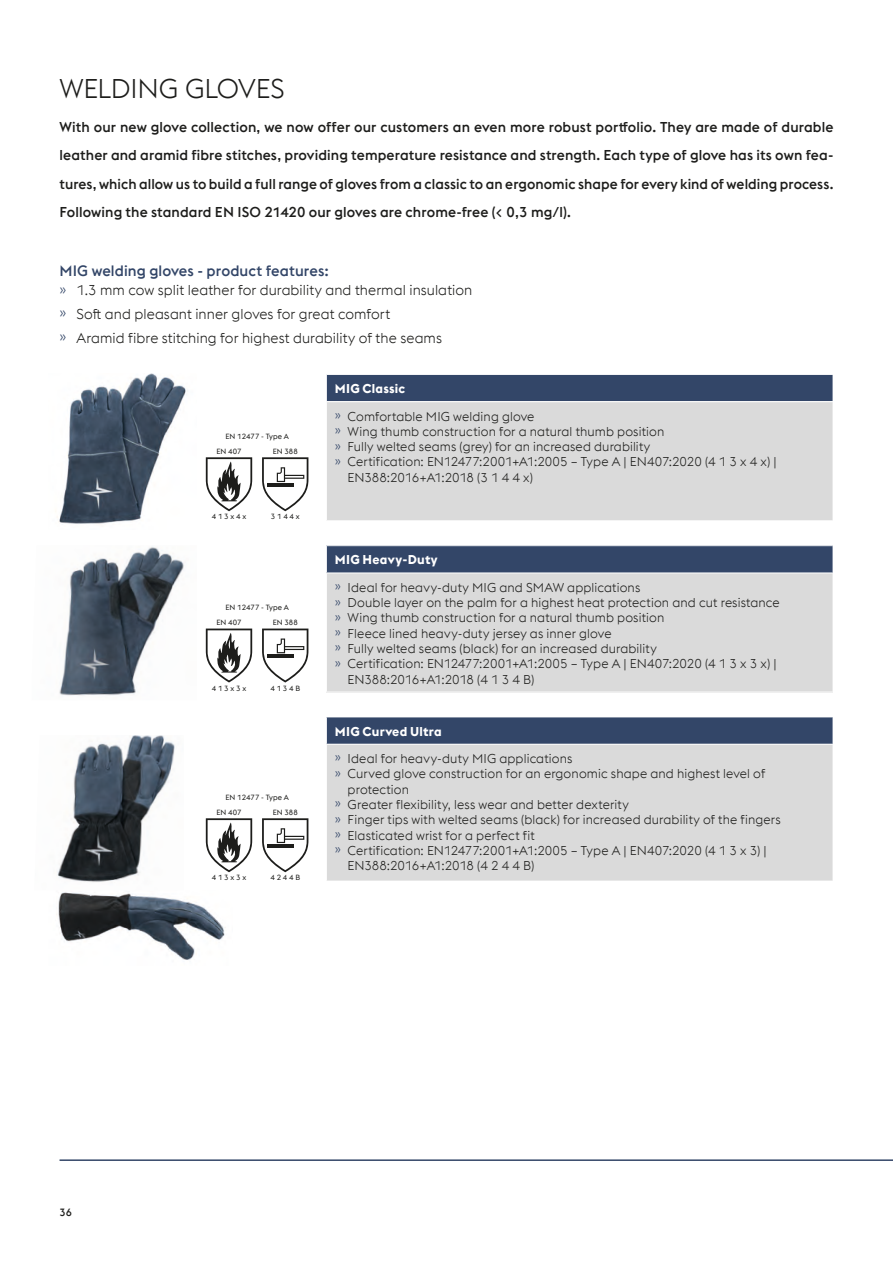
<style>
.page{position:relative;width:893px;height:1263px;background:#fff}
.page>*{position:absolute;margin:0;border:0;box-sizing:border-box;transform-origin:0 0}
.t1{font:300 27px "voestalpine";letter-spacing:-.01em;color:#1d1d1b}
.t2{font:500 15px "voestalpine";letter-spacing:.005em;color:#334668}
.t3{font:500 14.25px/28.5px "voestalpine";letter-spacing:.005em;color:#1d1d1b;text-align:justify}
.t4{font:300 14.25px/23.7px "voestalpine";letter-spacing:.005em;color:#1d1d1b}
.t5{font:300 12.75px/27.3px "voestalpine";letter-spacing:.01em;color:#1d1d1b}
.t6{font:300 12.75px "voestalpine";letter-spacing:-.015em;color:#1d1d1b}
.t7{font:500 10.5px "voestalpine";color:#1d1d1b}
.t8{font:7.5px "voestalpine";color:#1d1d1b}
.s1{color:#334668}
.s2{font-weight:700;color:#fff}
</style>
<div class="page">
<hr style="left:60px;top:1159px;width:833px;height:2px;background:#334668">
<img style="left:56px;top:892px;width:170px;height:68px">
<img style="left:59px;top:546px;width:125px;height:150px">
<img style="left:57px;top:735px;width:118px;height:147px">
<img style="left:57px;top:374px;width:129px;height:150px">
<svg style="left:262px;top:457px;width:46px;height:54px"></svg>
<svg style="left:206px;top:457px;width:46px;height:54px"></svg>
<svg style="left:262px;top:628px;width:46px;height:54px"></svg>
<svg style="left:206px;top:628px;width:46px;height:54px"></svg>
<svg style="left:262px;top:818px;width:46px;height:54px"></svg>
<svg style="left:206px;top:818px;width:46px;height:54px"></svg>
<div style="left:326px;top:374px;width:507px;height:28px;background:#334668"></div>
<div style="left:326px;top:402px;width:507px;height:119px;background:#dadada"></div>
<hr style="left:326px;top:401px;width:507px;height:1px;background:#fff">
<hr style="left:326px;top:402px;width:1px;height:118px;background:#fff">
<hr style="left:326px;top:520px;width:507px;height:1px;background:#fff">
<hr style="left:326px;top:374px;width:507px;height:1px;background:#fff">
<svg style="left:326px;top:375px;width:1px;height:26px"></svg>
<div style="left:326px;top:546px;width:507px;height:27px;background:#334668"></div>
<div style="left:326px;top:573px;width:507px;height:119px;background:#dadada"></div>
<hr style="left:326px;top:573px;width:507px;height:1px;background:#fff">
<hr style="left:326px;top:573px;width:1px;height:119px;background:#fff">
<svg style="left:326px;top:546px;width:1px;height:27px"></svg>
<div style="left:326px;top:717px;width:507px;height:27px;background:#334668"></div>
<div style="left:326px;top:744px;width:507px;height:137px;background:#dadada"></div>
<hr style="left:326px;top:744px;width:507px;height:1px;background:#fff">
<hr style="left:326px;top:744px;width:1px;height:137px;background:#fff">
<svg style="left:326px;top:717px;width:1px;height:27px"></svg>
<h1 class="t1" style="left:60px;top:73px;width:227px">WELDING GLOVES</h1>
<p class="t3" style="left:60px;top:112px;width:775px">With our new glove collection, we now offer our customers an even more robust portfolio. They are made of durable leather and aramid fibre stitches, providing temperature resistance and strength. Each type of glove has its own fea&shy;tures, which allow us to build a full range of gloves from a classic to an ergonomic shape for every kind of welding process.<br>Following the standard EN ISO 21420 our gloves are chrome-free (&lt; 0,3 mg/l).</p>
<p class="t2" style="left:60px;top:261px;width:271px">MIG welding gloves - product features:</p>
<p class="t4" style="left:60px;top:278px;width:414px"><span class="s1">»</span> 1.3 mm cow split leather for durability and thermal insulation <span class="s1">»</span> Soft and pleasant inner gloves for great comfort<br><span class="s1">»</span> Aramid fibre stitching for highest durability of the seams</p>
<p class="t7" style="left:60px;top:1206px;width:14px">36</p>
<p class="t8" style="left:225px;top:432px;width:65px">EN 12477 - Type A</p>
<p class="t8" style="left:216px;top:447px;width:27px">EN 407</p>
<p class="t8" style="left:212px;top:512px;width:36px">4 1 3 x 4 x</p>
<p class="t8" style="left:273px;top:447px;width:27px">EN 388</p>
<p class="t8" style="left:271px;top:512px;width:30px">3 1 4 4 x</p>
<p class="t8" style="left:225px;top:603px;width:65px">EN 12477 - Type A</p>
<p class="t8" style="left:216px;top:618px;width:27px">EN 407</p>
<p class="t8" style="left:212px;top:684px;width:36px">4 1 3 x 3 x</p>
<p class="t8" style="left:273px;top:618px;width:27px">EN 388</p>
<p class="t8" style="left:270px;top:684px;width:31px">4 1 3 4 B</p>
<p class="t8" style="left:225px;top:793px;width:65px">EN 12477 - Type A</p>
<p class="t8" style="left:216px;top:808px;width:27px">EN 407</p>
<p class="t8" style="left:212px;top:873px;width:36px">4 1 3 x 3 x</p>
<p class="t8" style="left:273px;top:808px;width:27px">EN 388</p>
<p class="t8" style="left:270px;top:873px;width:31px">4 2 4 4 B</p>
<p class="t5" style="left:335px;top:375px;width:201px"><span class="s2">MIG Classic<br></span><span class="s1">»</span> Comfortable MIG welding glove</p>
<p class="t5" style="left:335px;top:418px;width:331px"><span class="s1">»</span> Wing thumb construction for a natural thumb position</p>
<p class="t5" style="left:335px;top:433px;width:317px"><span class="s1">»</span> Fully welted seams (grey) for an increased durability</p>
<p class="t5" style="left:335px;top:448px;width:443px"><span class="s1">»</span> Certification: EN12477:2001+A1:2005 – Type A | EN407:2020 (4 1 3 x 4 x) |</p>
<p class="t6" style="left:348px;top:470px;width:187px">EN388:2016+A1:2018 (3 1 4 4 x)</p>
<p class="t5" style="left:335px;top:546px;width:307px"><span class="s2">MIG Heavy-Duty<br></span><span class="s1">»</span> Ideal for heavy-duty MIG and SMAW applications</p>
<p class="t5" style="left:335px;top:589px;width:446px"><span class="s1">»</span> Double layer on the palm for a highest heat protection and cut resistance</p>
<p class="t5" style="left:335px;top:604px;width:331px"><span class="s1">»</span> Wing thumb construction for a natural thumb position</p>
<p class="t5" style="left:335px;top:619px;width:278px"><span class="s1">»</span> Fleece lined heavy-duty jersey as inner glove</p>
<p class="t5" style="left:335px;top:635px;width:323px"><span class="s1">»</span> Fully welted seams (black) for an increased durability</p>
<p class="t5" style="left:335px;top:650px;width:443px"><span class="s1">»</span> Certification: EN12477:2001+A1:2005 – Type A | EN407:2020 (4 1 3 x 3 x) |</p>
<p class="t6" style="left:348px;top:672px;width:188px">EN388:2016+A1:2018 (4 1 3 4 B)</p>
<p class="t5" style="left:335px;top:718px;width:239px"><span class="s2">MIG Curved Ultra<br></span><span class="s1">»</span> Ideal for heavy-duty MIG applications</p>
<p class="t5" style="left:335px;top:760px;width:432px"><span class="s1">»</span> Curved glove construction for an ergonomic shape and highest level of</p>
<p class="t5" style="left:348px;top:775px;width:63px">protection</p>
<p class="t5" style="left:335px;top:791px;width:295px"><span class="s1">»</span> Greater flexibility, less wear and better dexterity</p>
<p class="t5" style="left:335px;top:806px;width:447px"><span class="s1">»</span> Finger tips with welted seams (black) for increased durability of the fingers</p>
<p class="t5" style="left:335px;top:821px;width:201px"><span class="s1">»</span> Elasticated wrist for a perfect fit</p>
<p class="t5" style="left:335px;top:837px;width:433px"><span class="s1">»</span> Certification: EN12477:2001+A1:2005 – Type A | EN407:2020 (4 1 3 x 3) |</p>
<p class="t6" style="left:348px;top:858px;width:188px">EN388:2016+A1:2018 (4 2 4 4 B)</p>
</div>
